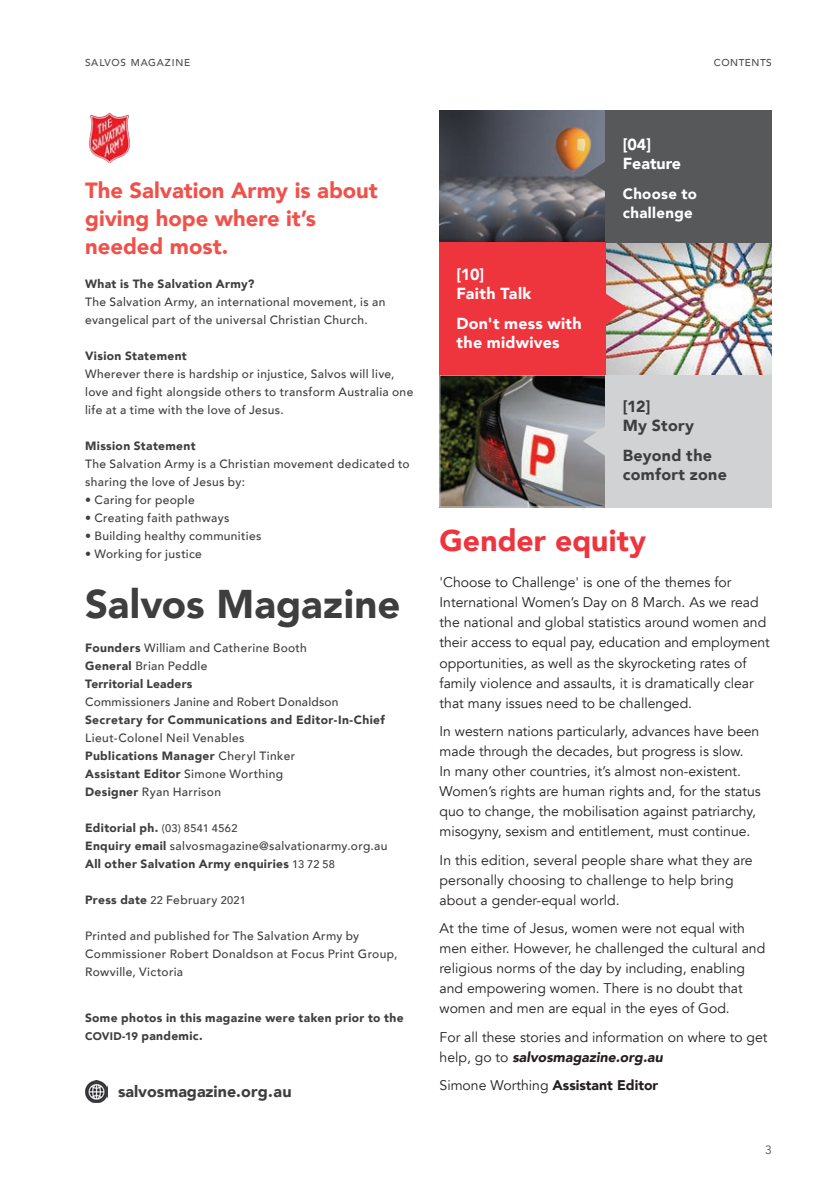
<style>
.page{position:relative;width:840px;height:1191px;background:#fff}
.page>*{position:absolute;margin:0;border:0;box-sizing:border-box;transform-origin:0 0}
.t1{font:900 40px "Avenir";color:#3e3e3f}
.Gotham_bold_Heading{font:900 30px "Avenir";letter-spacing:.005em;color:#ee343d}
.writeoff{font:900 22px/28px "Avenir";color:#f0514a}
.Gotham_Book_Body_Tex{font:900 16px/19px "Avenir";letter-spacing:.015em;color:#3e3e3f}
.Gotham_Book_Body_Tex-2{font:900 16px/19px "Avenir";letter-spacing:.015em;color:#fff}
.Gotham_Book_Body_Tex-3{font:900 15px/19px "Avenir";letter-spacing:.02em;color:#fff}
.Body_Welcome{font:14px/20px "Avenir";color:#231f20}
.Body_Welcome-2{font:900 14px "Avenir";color:#231f20}
.Editorial_Details{font:500 12px/18px "Avenir";letter-spacing:.03em;color:#3e3e3f}
.Editorial_Details-2{font:900 12px/18px "Avenir";letter-spacing:.03em;color:#3e3e3f}
.t2{font:12px "Avenir";color:#4b4c4d}
.Page_name_-_Right{font:500 10px "Avenir";letter-spacing:.08em;color:#4b4c4d}
.Page_name_-_Right-2{font:500 10px "Avenir";letter-spacing:.06em;color:#4b4c4d}
.s1{font-weight:900;font-style:italic}
.s2{font-weight:400}
.s3{font-weight:900}
.s4{font-weight:500}
.s5{font-weight:500;font-size:11px}
.s6{font-size:11px}
</style>
<div class="page">
<img style="left:89px;top:113px;width:41px;height:49px">
<img style="left:85px;top:1080px;width:22px;height:22px">
<img style="left:605px;top:243px;width:166px;height:132px">
<img style="left:441px;top:377px;width:162px;height:128px">
<div style="left:439px;top:375px;width:166px;height:132px;border:1px solid #c7c8ca"></div>
<img style="left:439px;top:110px;width:166px;height:133px">
<div style="left:439px;top:243px;width:166px;height:132px;background:#ee343d"></div>
<div style="left:605px;top:375px;width:166px;height:132px;background:#d1d2d4"></div>
<div style="left:605px;top:110px;width:166px;height:133px;background:#57585a"></div>
<svg style="left:605px;top:293px;width:23px;height:31px"></svg>
<svg style="left:582px;top:426px;width:23px;height:30px"></svg>
<svg style="left:582px;top:161px;width:23px;height:31px"></svg>
<p class="Page_name_-_Right" style="left:85px;top:54px;width:107px">SALVOS MAGAZINE</p>
<p class="Page_name_-_Right-2" style="left:713px;top:54px;width:59px">CONTENTS</p>
<p class="writeoff" style="left:85px;top:176px;width:294px">The Salvation Army is about giving hope where it’s needed most.</p>
<p class="Editorial_Details-2" style="left:85px;top:275px;width:171px">What is The Salvation Army?</p>
<p class="Editorial_Details" style="left:85px;top:292px;width:301px">The Salvation Army, an international movement, is an evangelical part of the universal Christian Church.</p>
<p class="Editorial_Details-2" style="left:85px;top:347px;width:103px">Vision Statement</p>
<p class="Editorial_Details" style="left:85px;top:364px;width:329px">Wherever there is hardship or injustice, Salvos will live, love and fight alongside others to transform Australia one life at a time with the love of Jesus.</p>
<p class="Editorial_Details-2" style="left:85px;top:437px;width:112px">Mission Statement</p>
<p class="Editorial_Details" style="left:85px;top:454px;width:326px">The Salvation Army is a Christian movement dedicated to sharing the love of Jesus by:</p>
<p class="Editorial_Details" style="left:85px;top:490px;width:111px">• Caring for people</p>
<p class="Editorial_Details" style="left:85px;top:508px;width:146px">• Creating faith pathways</p>
<p class="Editorial_Details" style="left:85px;top:526px;width:178px">• Building healthy communities</p>
<p class="Editorial_Details" style="left:85px;top:544px;width:118px">• Working for justice</p>
<p class="Gotham_Book_Body_Tex-2" style="left:456px;top:264px;width:29px">[10]</p>
<p class="Gotham_Book_Body_Tex-2" style="left:456px;top:283px;width:76px">Faith Talk</p>
<p class="Gotham_Book_Body_Tex-2" style="left:456px;top:313px;width:126px">Don't mess with the midwives</p>
<p class="Gotham_Book_Body_Tex-2" style="left:622px;top:135px;width:30px">[04]</p>
<p class="Gotham_Book_Body_Tex-2" style="left:622px;top:154px;width:60px">Feature</p>
<p class="Gotham_Book_Body_Tex-3" style="left:622px;top:184px;width:76px">Choose to challenge</p>
<p class="Gotham_Book_Body_Tex" style="left:622px;top:397px;width:29px">[12]</p>
<p class="Gotham_Book_Body_Tex" style="left:622px;top:416px;width:73px">My Story</p>
<p class="Gotham_Book_Body_Tex" style="left:622px;top:446px;width:105px">Beyond the comfort zone</p>
<p class="Gotham_bold_Heading" style="left:439px;top:515px;width:208px">Gender equity</p>
<p class="t1" style="left:85px;top:569px;width:316px">Salvos Magazine</p>
<p class="Body_Welcome" style="left:439px;top:573px;width:331px">'Choose to Challenge' is one of the themes for International Women’s Day on 8 March. As we read the national and global statistics around women and their access to equal pay, education and employment opportunities, as well as the skyrocketing rates of family violence and assaults, it is dramatically clear that many issues need to be challenged.</p>
<p class="Body_Welcome" style="left:439px;top:721px;width:322px">In western nations particularly, advances have been made through the decades, but progress is slow.<br>In many other countries, it’s almost non-existent.<br>Women’s rights are human rights and, for the status quo to change, the mobilisation against patriarchy, misogyny, sexism and entitlement, must continue.</p>
<p class="Body_Welcome" style="left:439px;top:850px;width:314px">In this edition, several people share what they are personally choosing to challenge to help bring about a gender-equal world.</p>
<p class="Body_Welcome" style="left:439px;top:918px;width:327px">At the time of Jesus, women were not equal with men either. However, he challenged the cultural and religious norms of the day by including, enabling and empowering women. There is no doubt that women and men are equal in the eyes of God.</p>
<p class="Body_Welcome" style="left:439px;top:1027px;width:329px">For all these stories and information on where to get help, go to <span class="s1">salvosmagazine.org.au</span></p>
<p class="Body_Welcome-2" style="left:439px;top:1073px;width:220px"><span class="s2">Simone Worthing</span> Assistant Editor</p>
<p class="Editorial_Details" style="left:85px;top:638px;width:223px"><span class="s3">Founders</span> William and Catherine Booth</p>
<p class="Editorial_Details" style="left:85px;top:656px;width:124px"><span class="s3">General</span> Brian Peddle</p>
<p class="Editorial_Details" style="left:85px;top:674px;width:255px"><span class="s3">Territorial Leaders<br></span>Commissioners Janine and Robert Donaldson</p>
<p class="Editorial_Details-2" style="left:85px;top:710px;width:301px">Secretary for Communications and Editor-In-Chief</p>
<p class="Editorial_Details" style="left:85px;top:728px;width:161px">Lieut-Colonel Neil Venables</p>
<p class="Editorial_Details-2" style="left:85px;top:746px;width:211px">Publications Manager <span class="s4">Cheryl Tinker</span></p>
<p class="Editorial_Details-2" style="left:85px;top:764px;width:199px">Assistant Editor <span class="s4">Simone Worthing</span></p>
<p class="Editorial_Details" style="left:85px;top:782px;width:137px"><span class="s3">Designer</span> Ryan Harrison</p>
<p class="Editorial_Details-2" style="left:85px;top:818px;width:154px">Editorial ph. <span class="s5">(03) 8541 4562</span></p>
<p class="Editorial_Details" style="left:85px;top:836px;width:304px"><span class="s3">Enquiry email</span> salvosmagazine@salvationarmy.org.au</p>
<p class="Editorial_Details-2" style="left:85px;top:854px;width:251px">All other Salvation Army enquiries <span class="s5">13 72 58</span></p>
<p class="Editorial_Details-2" style="left:85px;top:890px;width:162px">Press date <span class="s5">22</span> <span class="s4">February</span> <span class="s5">2021</span></p>
<p class="Editorial_Details" style="left:85px;top:926px;width:314px">Printed and published for The Salvation Army by<br>Commissioner Robert Donaldson at Focus Print Group,<br>Rowville, Victoria</p>
<p class="Editorial_Details-2" style="left:85px;top:1008px;width:320px">Some photos in this magazine were taken prior to the<br><span class="s6">COVID-19</span> pandemic.</p>
<p class="Gotham_Book_Body_Tex" style="left:118px;top:1081px;width:175px">salvosmagazine.org.au</p>
<p class="t2" style="left:764px;top:1142px;width:8px">3</p>
</div>
